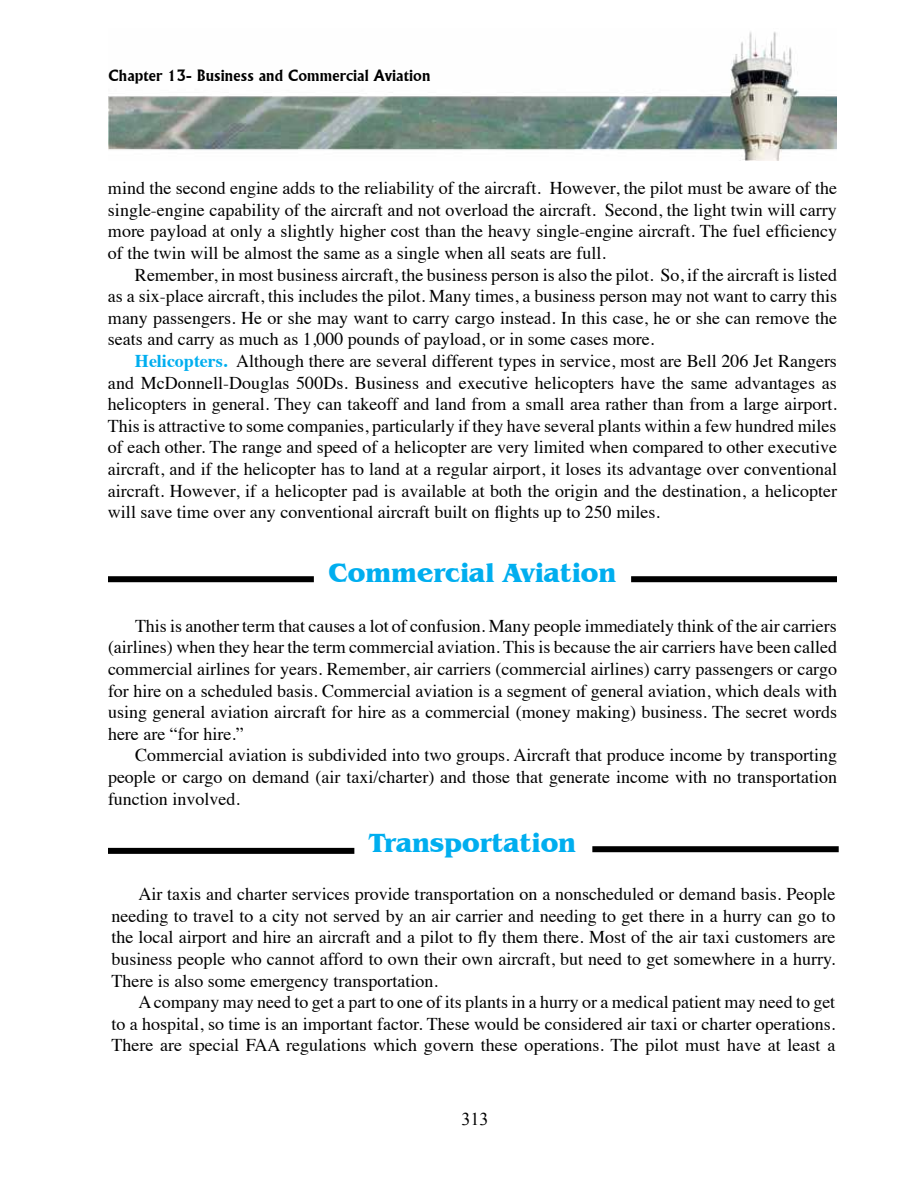
<style>
.page{position:relative;width:918px;height:1188px;background:#fff}
.page>*{position:absolute;margin:0;border:0;box-sizing:border-box;transform-origin:0 0}
.t1{font:700 27px "Benguiat IT Cby BT";color:#00aeef}
.t2{font:18px/21.6px "Times";color:#000;text-align:justify}
.t3{font:18px "Times New Roman";color:#000}
.t4{font:15px "Flareserif 821 BT Bold";color:#000}
.s1{font-weight:700;color:#00aeef}
</style>
<div class="page">
<img style="left:108px;top:31px;width:729px;height:130px">
<div style="left:631px;top:576px;width:206px;height:6px;background:#000"></div>
<div style="left:108px;top:576px;width:206px;height:6px;background:#000"></div>
<div style="left:592px;top:846px;width:247px;height:6px;background:#000"></div>
<div style="left:108px;top:848px;width:246px;height:6px;background:#000"></div>
<p class="t4" style="left:108px;top:66px;width:324px">Chapter 13- Business and Commercial Aviation</p>
<p class="t2" style="left:108px;top:176px;width:731px">mind the second engine adds to the reliability of the aircraft. However, the pilot must be aware of the single-engine capability of the aircraft and not overload the aircraft. Second, the light twin will carry more payload at only a slightly higher cost than the heavy single-engine aircraft. The fuel efficiency of the twin will be almost the same as a single when all seats are full.</p>
<p class="t2" style="left:108px;top:262px;width:731px;text-indent:27px">Remember, in most business aircraft, the business person is also the pilot. So, if the aircraft is listed as a six-place aircraft, this includes the pilot. Many times, a business person may not want to carry this many passengers. He or she may want to carry cargo instead. In this case, he or she can remove the seats and carry as much as 1,000 pounds of payload, or in some cases more.</p>
<p class="t2" style="left:108px;top:349px;width:731px;text-indent:27px"><span class="s1">Helicopters.</span> Although there are several different types in service, most are Bell 206 Jet Rangers and McDonnell-Douglas 500Ds. Business and executive helicopters have the same advantages as helicopters in general. They can takeoff and land from a small area rather than from a large airport.<br>This is attractive to some companies, particularly if they have several plants within a few hundred miles of each other. The range and speed of a helicopter are very limited when compared to other executive aircraft, and if the helicopter has to land at a regular airport, it loses its advantage over conventional aircraft. However, if a helicopter pad is available at both the origin and the destination, a helicopter will save time over any conventional aircraft built on flights up to 250 miles.</p>
<h1 class="t1" style="left:329px;top:556px;width:289px">Commercial Aviation</h1>
<p class="t2" style="left:108px;top:613px;width:731px;text-indent:27px">This is another term that causes a lot of confusion. Many people immediately think of the air carriers (airlines) when they hear the term commercial aviation. This is because the air carriers have been called commercial airlines for years. Remember, air carriers (commercial airlines) carry passengers or cargo for hire on a scheduled basis. Commercial aviation is a segment of general aviation, which deals with using general aviation aircraft for hire as a commercial (money making) business. The secret words here are “for hire.”</p>
<p class="t2" style="left:108px;top:743px;width:731px;text-indent:27px">Commercial aviation is subdivided into two groups. Aircraft that produce income by transporting people or cargo on demand (air taxi/charter) and those that generate income with no transportation function involved.</p>
<h1 class="t1" style="left:369px;top:826px;width:209px">Transportation</h1>
<p class="t2" style="left:111px;top:882px;width:726px;text-indent:27px">Air taxis and charter services provide transportation on a nonscheduled or demand basis. People needing to travel to a city not served by an air carrier and needing to get there in a hurry can go to the local airport and hire an aircraft and a pilot to fly them there. Most of the air taxi customers are business people who cannot afford to own their own aircraft, but need to get somewhere in a hurry.<br>There is also some emergency transportation.</p>
<p class="t2" style="left:111px;top:990px;width:726px;text-indent:27px">A company may need to get a part to one of its plants in a hurry or a medical patient may need to get to a hospital, so time is an important factor. These would be considered air taxi or charter operations.<br>There are special FAA regulations which govern these operations. The pilot must have at least a</p>
<p class="t3" style="left:461px;top:1107px;width:28px">313</p>
</div>
